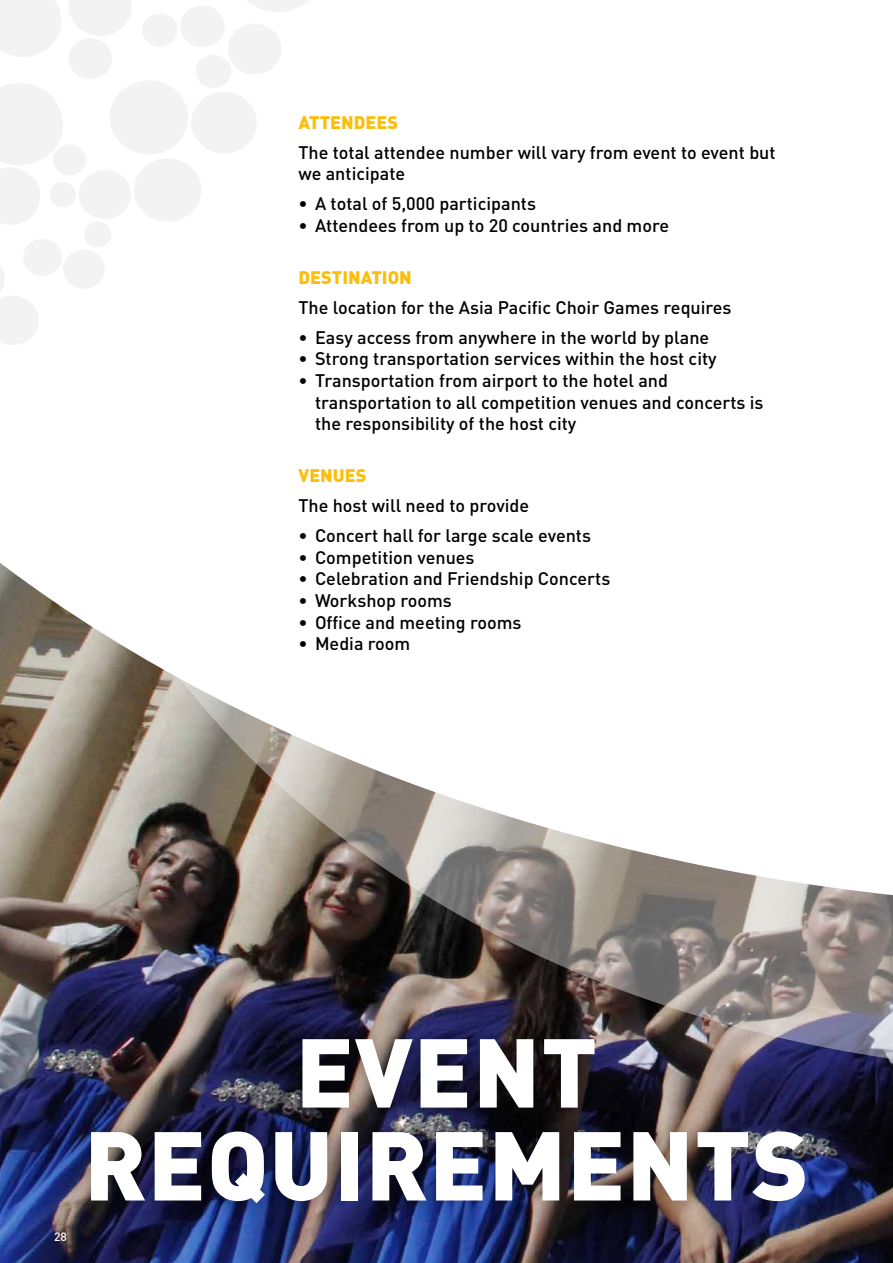
<style>
.page{position:relative;width:893px;height:1263px;background:#fff}
.page>*{position:absolute;margin:0;border:0;box-sizing:border-box;transform-origin:0 0}
.t1{font:900 96px/92.8px "DIN Pro";letter-spacing:.01em;color:#fff;text-align:center}
.t2{font:500 18px/21.6px "DIN Pro";color:#000}
.t3{font:900 18px "DIN Pro";color:#fcbe0b}
.t4{font:500 12px "DIN Pro";color:#fff}
</style>
<div class="page">
<img style="left:0;top:1075px;width:893px;height:188px">
<img style="left:0;top:908px;width:893px;height:167px">
<svg style="left:0;top:563px;width:893px;height:345px"></svg>
<div style="left:76px;top:1024px;width:744px;height:193px;background:#000;opacity:.3"></div>
<div style="left:110px;top:80px;width:78px;height:75px;background:#f3f3f3;border-radius:50%"></div>
<div style="left:134px;top:158px;width:68px;height:64px;background:#f3f3f3;border-radius:50%"></div>
<svg style="left:191px;top:92px;width:65px;height:61px"></svg>
<div style="left:228px;top:23px;width:53px;height:52px;background:#f3f3f3;border-radius:50%"></div>
<svg style="left:0;top:265px;width:38px;height:80px"></svg>
<svg style="left:181px;top:0;width:128px;height:47px"></svg>
<svg style="left:0;top:0;width:131px;height:225px"></svg>
<div style="left:63px;top:249px;width:42px;height:40px;background:#f3f3f3;border-radius:50%"></div>
<div style="left:23px;top:239px;width:39px;height:37px;background:#f3f3f3;border-radius:50%"></div>
<div style="left:196px;top:54px;width:36px;height:34px;background:#f3f3f3;border-radius:50%"></div>
<div style="left:142px;top:13px;width:35px;height:34px;background:#f3f3f3;border-radius:50%"></div>
<div style="left:53px;top:144px;width:33px;height:31px;background:#f3f3f3;border-radius:50%"></div>
<div style="left:84px;top:221px;width:27px;height:26px;background:#f3f3f3;border-radius:50%"></div>
<div style="left:50px;top:182px;width:26px;height:25px;background:#f3f3f3;border-radius:50%"></div>
<p class="t3" style="left:298px;top:110px;width:101px">ATTENDEES</p>
<p class="t2" style="left:298px;top:141px;width:479px">The total attendee number will vary from event to event but we anticipate</p>
<p class="t2" style="left:298px;top:192px;width:239px">• A total of 5,000 participants</p>
<p class="t2" style="left:298px;top:214px;width:372px">• Attendees from up to 20 countries and more</p>
<p class="t3" style="left:298px;top:265px;width:115px">DESTINATION</p>
<p class="t2" style="left:298px;top:296px;width:435px">The location for the Asia Pacific Choir Games requires</p>
<p class="t2" style="left:298px;top:326px;width:412px">• Easy access from anywhere in the world by plane</p>
<p class="t2" style="left:298px;top:347px;width:420px">• Strong transportation services within the host city</p>
<p class="t2" style="left:315px;top:369px;width:450px;text-indent:-17px">• Transportation from airport to the hotel and transportation to all competition venues and concerts is the responsibility of the host city</p>
<p class="t3" style="left:298px;top:463px;width:69px">VENUES</p>
<p class="t2" style="left:298px;top:494px;width:232px">The host will need to provide</p>
<p class="t2" style="left:298px;top:524px;width:294px">• Concert hall for large scale events</p>
<p class="t2" style="left:298px;top:546px;width:178px">• Competition venues</p>
<p class="t2" style="left:298px;top:567px;width:313px">• Celebration and Friendship Concerts</p>
<p class="t2" style="left:298px;top:589px;width:155px">• Workshop rooms</p>
<p class="t2" style="left:298px;top:610px;width:224px">• Office and meeting rooms</p>
<p class="t2" style="left:298px;top:632px;width:113px">• Media room</p>
<p class="t4" style="left:54px;top:1228px;width:14px">28</p>
<h1 class="t1" style="left:84px;top:1022px;width:726px">EVENT<br>REQUIREMENTS</h1>
</div>
